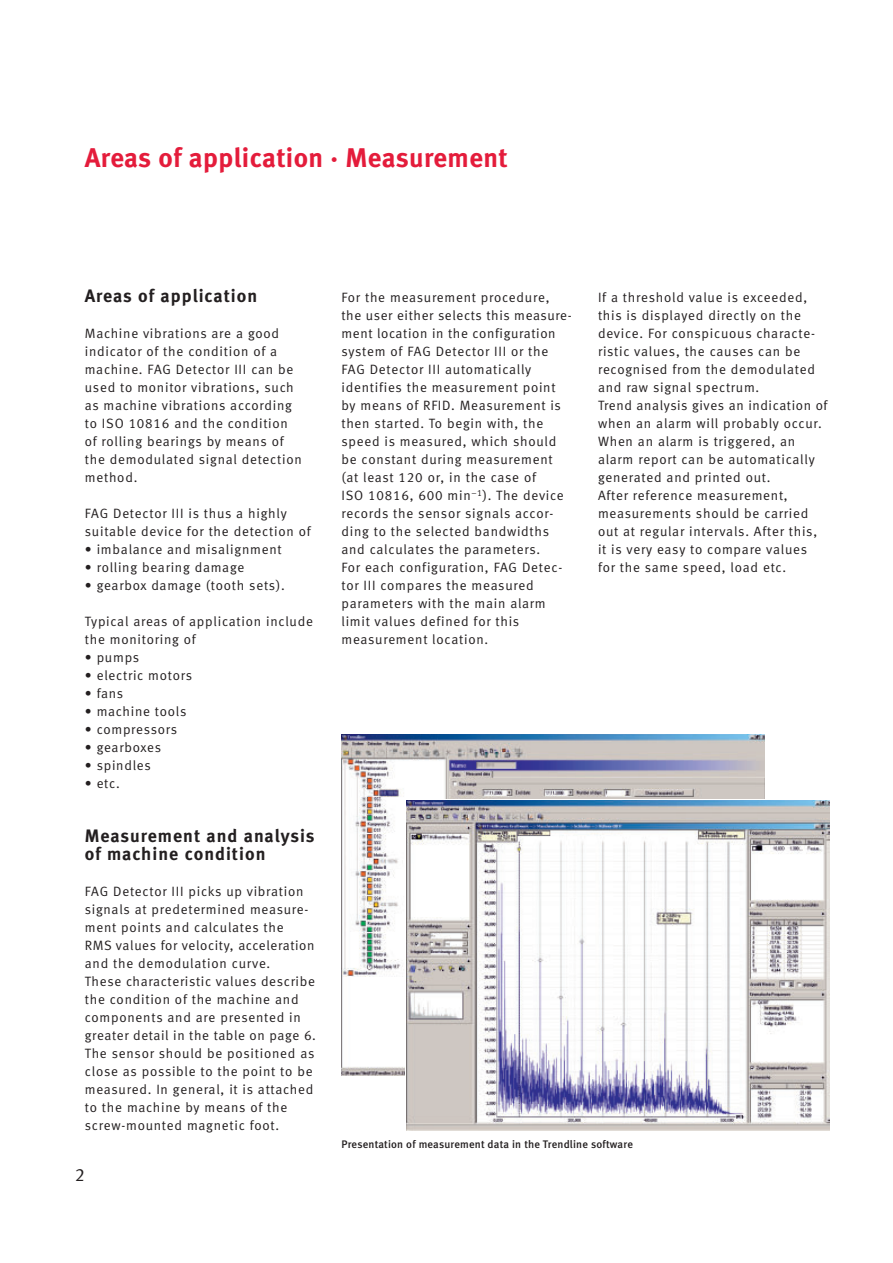
<style>
.page{position:relative;width:893px;height:1263px;background:#fff}
.page>*{position:absolute;margin:0;border:0;box-sizing:border-box;transform-origin:0 0}
.t1{font:27px "Meta Bold LF";letter-spacing:.015em;color:#e41c3b}
.t2{font:18px/18px "Meta Bold LF";letter-spacing:.055em;color:#231f20}
.t3{font:18px "Meta Normal LF";color:#231f20}
.t4{font:13.5px/18px "Meta Normal LF";letter-spacing:.055em;color:#231f20}
.t5{font:10.95px "Meta Medium LF";letter-spacing:.015em;color:#231f20}
</style>
<div class="page">
<img style="left:341px;top:734px;width:424px;height:342px">
<img style="left:406px;top:800px;width:423px;height:330px">
<h1 class="t1" style="left:85px;top:147px;width:424px">Areas of application · Measurement</h1>
<h2 class="t2" style="left:85px;top:288px;width:174px">Areas of application</h2>
<p class="t4" style="left:85px;top:325px;width:218px">Machine vibrations are a good indicator of the condition of a machine. FAG Detector III can be used to monitor vibrations, such as machine vibrations according to ISO 10816 and the condition of rolling bearings by means of the demodulated signal detection method.</p>
<p class="t4" style="left:85px;top:505px;width:227px">FAG Detector III is thus a highly suitable device for the detection of</p>
<p class="t4" style="left:85px;top:541px;width:198px">• imbalance and misalignment</p>
<p class="t4" style="left:85px;top:559px;width:161px">• rolling bearing damage</p>
<p class="t4" style="left:85px;top:577px;width:201px">• gearbox damage (tooth sets).</p>
<p class="t4" style="left:85px;top:613px;width:230px">Typical areas of application include the monitoring of</p>
<p class="t4" style="left:85px;top:649px;width:56px">• pumps</p>
<p class="t4" style="left:85px;top:667px;width:109px">• electric motors</p>
<p class="t4" style="left:85px;top:685px;width:40px">• fans</p>
<p class="t4" style="left:85px;top:703px;width:103px">• machine tools</p>
<p class="t4" style="left:85px;top:721px;width:94px">• compressors</p>
<p class="t4" style="left:85px;top:739px;width:78px">• gearboxes</p>
<p class="t4" style="left:85px;top:757px;width:68px">• spindles</p>
<p class="t4" style="left:85px;top:775px;width:36px">• etc.</p>
<h2 class="t2" style="left:85px;top:828px;width:231px">Measurement and analysis of machine condition</h2>
<p class="t4" style="left:85px;top:883px;width:232px">FAG Detector III picks up vibration signals at predetermined measure&shy;ment points and calculates the<br>RMS values for velocity, acceleration and the demodulation curve.<br>These characteristic values describe the condition of the machine and components and are presented in greater detail in the table on page 6.<br>The sensor should be positioned as close as possible to the point to be measured. In general, it is attached to the machine by means of the screw-mounted magnetic foot.</p>
<p class="t4" style="left:341px;top:289px;width:232px">For the measurement procedure, the user either selects this measure - ment location in the configuration system of FAG Detector III or the<br>FAG Detector III automatically identifies the measurement point by means of RFID. Measurement is then started. To begin with, the speed is measured, which should be constant during measurement (at least 120 or, in the case of<br>ISO 10816, 600 min<sup>–1</sup>). The device records the sensor signals accor&shy;ding to the selected bandwidths and calculates the parameters.<br>For each configuration, FAG Detec&shy;tor III compares the measured parameters with the main alarm limit values defined for this measurement location.</p>
<p class="t4" style="left:598px;top:289px;width:231px">If a threshold value is exceeded, this is displayed directly on the device. For conspicuous characte&shy;ristic values, the causes can be recognised from the demodulated and raw signal spectrum.<br>Trend analysis gives an indication of when an alarm will probably occur.<br>When an alarm is triggered, an alarm report can be automatically generated and printed out.<br>After reference measurement, measurements should be carried out at regular intervals. After this, it is very easy to compare values for the same speed, load etc.</p>
<h2 class="t3" style="left:75px;top:1168px;width:12px">2</h2>
<p class="t5" style="left:341px;top:1140px;width:293px">Presentation of measurement data in the Trendline software</p>
</div>
